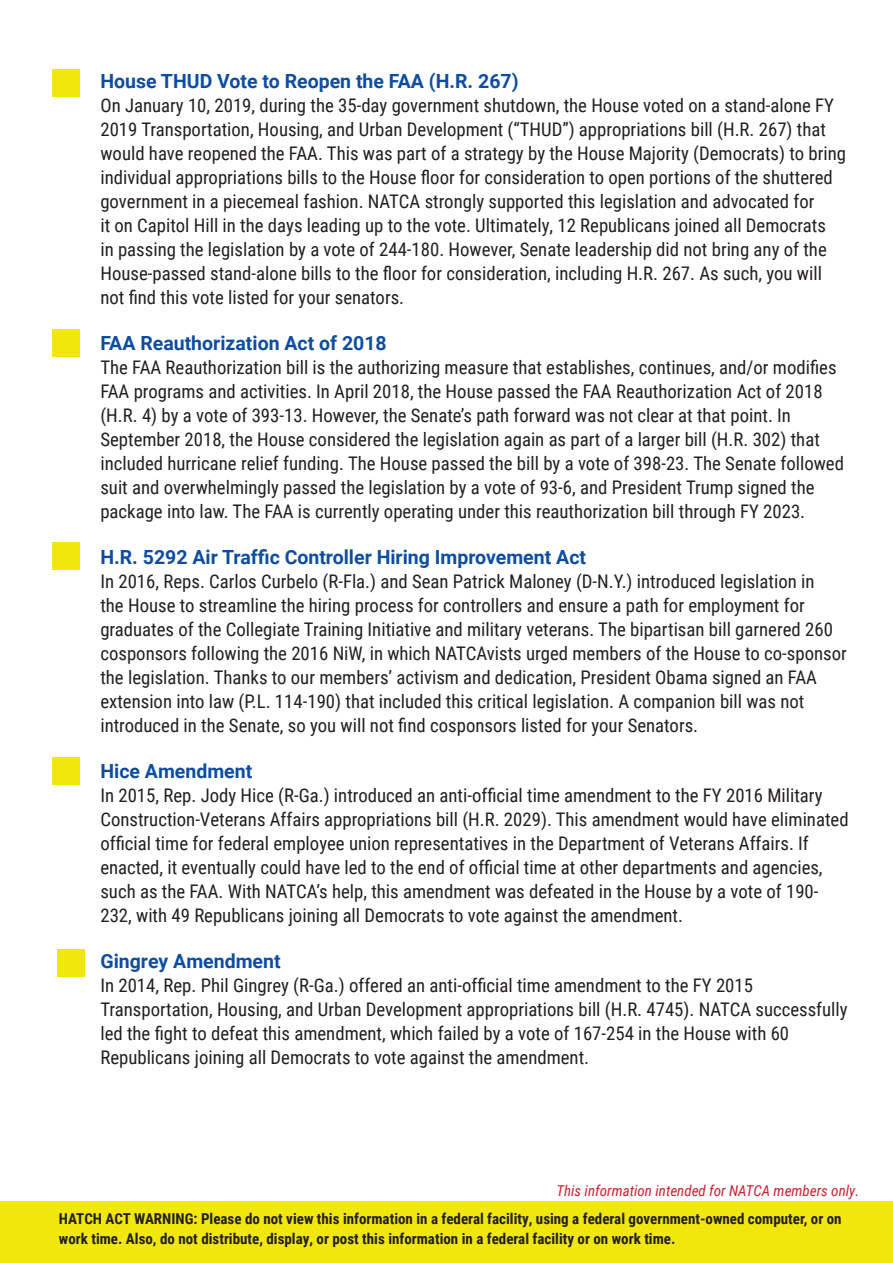
<style>
.page{position:relative;width:893px;height:1263px;background:#fff}
.page>*{position:absolute;margin:0;border:0;box-sizing:border-box;transform-origin:0 0}
.t1{font:700 19.5px "Roboto";color:#0d4da1}
.t2{font:18.75px/24px "Roboto Condensed";color:#231f20}
.t3{font:700 15px/19.5px "Roboto Condensed";color:#231f20}
.t4{font:italic 15px "Roboto Condensed";color:#cd1f31}
</style>
<div class="page">
<div style="left:0;top:1202px;width:893px;height:61px;background:#f1e70d"></div>
<div style="left:52px;top:69px;width:27px;height:27px;background:#f1e70d"></div>
<div style="left:58px;top:949px;width:27px;height:27px;background:#f1e70d"></div>
<div style="left:52px;top:758px;width:27px;height:26px;background:#f1e70d"></div>
<div style="left:52px;top:543px;width:27px;height:27px;background:#f1e70d"></div>
<div style="left:52px;top:330px;width:27px;height:27px;background:#f1e70d"></div>
<p class="t1" style="left:100px;top:67px;width:420px">House THUD Vote to Reopen the FAA (H.R. 267)</p>
<p class="t2" style="left:100px;top:93px;width:747px">On January 10, 2019, during the 35-day government shutdown, the House voted on a stand-alone FY 2019 Transportation, Housing, and Urban Development (“THUD”) appropriations bill (H.R. 267) that would have reopened the FAA. This was part of a strategy by the House Majority (Democrats) to bring individual appropriations bills to the House floor for consideration to open portions of the shuttered government in a piecemeal fashion. NATCA strongly supported this legislation and advocated for<br>it on Capitol Hill in the days leading up to the vote. Ultimately, 12 Republicans joined all Democrats<br>in passing the legislation by a vote of 244-180. However, Senate leadership did not bring any of the House-passed stand-alone bills to the floor for consideration, including H.R. 267. As such, you will not find this vote listed for your senators.</p>
<p class="t1" style="left:100px;top:329px;width:288px">FAA Reauthorization Act of 2018</p>
<p class="t2" style="left:100px;top:354px;width:745px">The FAA Reauthorization bill is the authorizing measure that establishes, continues, and/or modifies FAA programs and activities. In April 2018, the House passed the FAA Reauthorization Act of 2018 (H.R. 4) by a vote of 393-13. However, the Senate’s path forward was not clear at that point. In September 2018, the House considered the legislation again as part of a larger bill (H.R. 302) that included hurricane relief funding. The House passed the bill by a vote of 398-23. The Senate followed suit and overwhelmingly passed the legislation by a vote of 93-6, and President Trump signed the package into law. The FAA is currently operating under this reauthorization bill through FY 2023.</p>
<p class="t1" style="left:100px;top:543px;width:487px">H.R. 5292 Air Traffic Controller Hiring Improvement Act</p>
<p class="t2" style="left:100px;top:568px;width:748px">In 2016, Reps. Carlos Curbelo (R-Fla.) and Sean Patrick Maloney (D-N.Y.) introduced legislation in<br>the House to streamline the hiring process for controllers and ensure a path for employment for graduates of the Collegiate Training Initiative and military veterans. The bipartisan bill garnered 260 cosponsors following the 2016 NiW, in which NATCAvists urged members of the House to co-sponsor the legislation. Thanks to our members’ activism and dedication, President Obama signed an FAA extension into law (P.L. 114-190) that included this critical legislation. A companion bill was not introduced in the Senate, so you will not find cosponsors listed for your Senators.</p>
<p class="t1" style="left:100px;top:757px;width:153px">Hice Amendment</p>
<p class="t2" style="left:100px;top:782px;width:750px">In 2015, Rep. Jody Hice (R-Ga.) introduced an anti-official time amendment to the FY 2016 Military Construction-Veterans Affairs appropriations bill (H.R. 2029). This amendment would have eliminated official time for federal employee union representatives in the Department of Veterans Affairs. If enacted, it eventually could have led to the end of official time at other departments and agencies, such as the FAA. With NATCA’s help, this amendment was defeated in the House by a vote of 190- 232, with 49 Republicans joining all Democrats to vote against the amendment.</p>
<p class="t1" style="left:100px;top:947px;width:182px">Gingrey Amendment</p>
<p class="t2" style="left:100px;top:972px;width:749px">In 2014, Rep. Phil Gingrey (R-Ga.) offered an anti-official time amendment to the FY 2015<br>Transportation, Housing, and Urban Development appropriations bill (H.R. 4745). NATCA successfully led the fight to defeat this amendment, which failed by a vote of 167-254 in the House with 60<br>Republicans joining all Democrats to vote against the amendment.</p>
<p class="t4" style="left:556px;top:1180px;width:304px">This information intended for NATCA members only.</p>
<p class="t3" style="left:59px;top:1208px;width:784px">HATCH ACT WARNING: Please do not view this information in a federal facility, using a federal government-owned computer, or on work time. Also, do not distribute, display, or post this information in a federal facility or on work time.</p>
</div>
